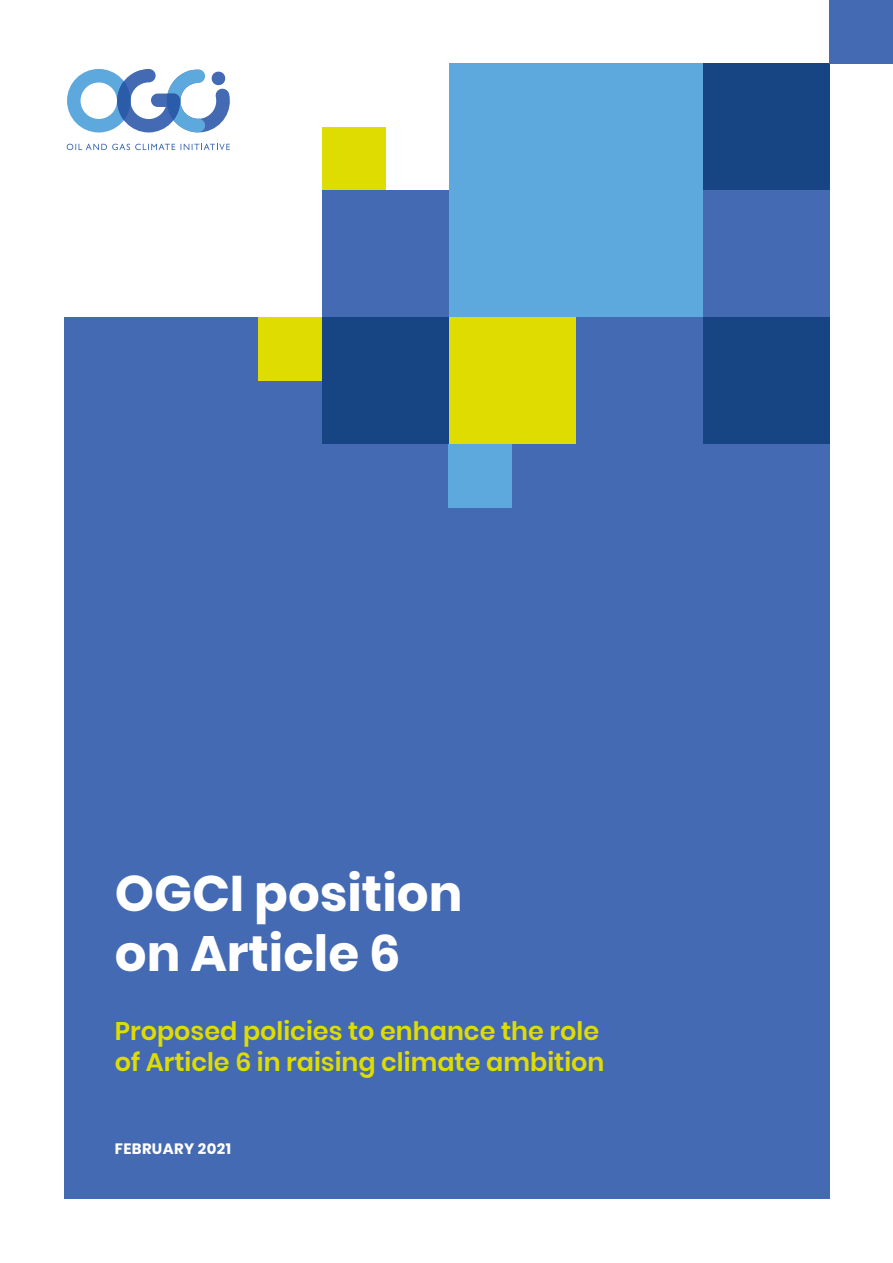
<style>
.page{position:relative;width:893px;height:1263px;background:#fff}
.page>*{position:absolute;margin:0;border:0;box-sizing:border-box;transform-origin:0 0}
.t1{font:700 49.8px/59.8px "Poppins";color:#fff}
.t2{font:600 25.5px/30.6px "Poppins";color:#dfdc02}
.t3{font:700 15px "Poppins";letter-spacing:.025em;color:#fff}
</style>
<div class="page">
<div style="left:322px;top:127px;width:63px;height:63px;background:#dfdc02"></div>
<div style="left:64px;top:190px;width:765px;height:1009px;background:#436ab3"></div>
<div style="left:55px;top:63px;width:267px;height:254px;background:#fff"></div>
<div style="left:703px;top:63px;width:126px;height:127px;background:#174483"></div>
<div style="left:322px;top:317px;width:127px;height:127px;background:#174483"></div>
<div style="left:703px;top:317px;width:126px;height:127px;background:#174483"></div>
<div style="left:829px;top:0;width:64px;height:63px;background:#436ab3"></div>
<div style="left:258px;top:317px;width:64px;height:64px;background:#dfdc02"></div>
<div style="left:449px;top:444px;width:63px;height:64px;background:#5da9dd"></div>
<svg style="left:67px;top:144px;width:163px;height:6px"></svg>
<svg style="left:67px;top:69px;width:163px;height:64px"></svg>
<div style="left:449px;top:317px;width:127px;height:127px;background:#dfdc02"></div>
<div style="left:449px;top:63px;width:254px;height:254px;background:#5da9dd"></div>
<h1 class="t1" style="left:115px;top:864px;width:349px">OGCI position on Article 6</h1>
<p class="t2" style="left:115px;top:1016px;width:491px">Proposed policies to enhance the role of Article 6 in raising climate ambition</p>
<p class="t3" style="left:115px;top:1140px;width:118px">FEBRUARY 2021</p>
</div>
